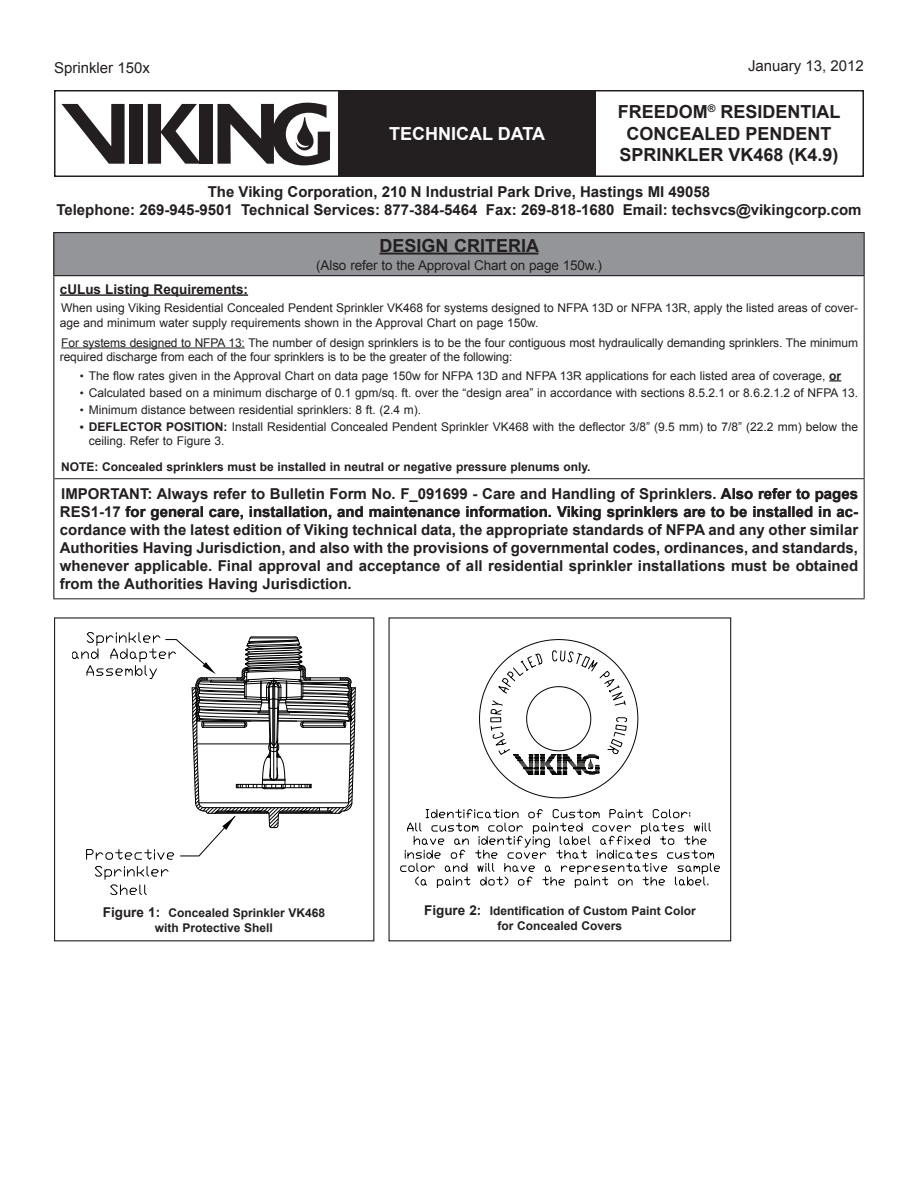
<style>
.page{position:relative;width:918px;height:1188px;background:#fff}
.page>*{position:absolute;margin:0;border:0;box-sizing:border-box;transform-origin:0 0}
.Table_Text_Bold{font:700 18px/21.6px "Arial";color:#231f20;text-align:center}
.t1{font:700 18px "Arial";color:#fff}
.Body_Text_2{font:700 15px/18px "Arial";color:#231f20;text-align:justify}
.Left_Page_Number{font:15px "Arial";color:#231f20}
.Table_Text_Bold-2{font:13.5px "Arial";letter-spacing:-.01em;color:#231f20}
.Lettered_List{font:700 13.5px "Arial";color:#231f20}
.Bullet{font:12px/14.4px "Arial";color:#231f20}
.Body_Text_2-2{font:12px/14.4px "Arial";letter-spacing:-.01em;color:#231f20}
.Center_-_Bold{font:700 12px/15px "Arial";color:#231f20;text-align:center}
.Body_Text_2-3{font:700 12px "Arial";color:#231f20}
.Bullet-2{font:700 12px "Arial";color:#231f20}
.s1{font-size:11.4px}
.s2{font-weight:700}
.s3{font-size:13.5px}
</style>
<div class="page">
<div style="left:54px;top:90px;width:810px;height:87px;border:2px solid #231f20"></div>
<div style="left:338px;top:91px;width:258px;height:85px;background:#231f20"></div>
<div style="left:199px;top:104px;width:14px;height:60px;background:#231f20"></div>
<div style="left:130px;top:104px;width:13px;height:60px;background:#231f20"></div>
<svg style="left:148px;top:104px;width:51px;height:60px"></svg>
<svg style="left:62px;top:104px;width:63px;height:60px"></svg>
<svg style="left:218px;top:103px;width:112px;height:63px"></svg>
<div style="left:54px;top:233px;width:810px;height:43px;background:#939598"></div>
<hr style="left:53px;top:232px;width:812px;height:1px;background:#231f20">
<hr style="left:864px;top:233px;width:1px;height:42px;background:#231f20">
<hr style="left:53px;top:275px;width:812px;height:1px;background:#231f20">
<hr style="left:864px;top:276px;width:1px;height:202px;background:#231f20">
<hr style="left:54px;top:478px;width:811px;height:1px;background:#231f20">
<hr style="left:864px;top:479px;width:1px;height:119px;background:#231f20">
<hr style="left:53px;top:598px;width:812px;height:1px;background:#231f20">
<hr style="left:53px;top:276px;width:1px;height:203px;background:#231f20">
<hr style="left:53px;top:479px;width:1px;height:119px;background:#231f20">
<hr style="left:53px;top:233px;width:1px;height:42px;background:#231f20">
<hr style="left:380px;top:253px;width:158px;height:2px;background:#231f20">
<hr style="left:60px;top:294px;width:188px;height:2px;background:#231f20">
<hr style="left:61px;top:348px;width:184px;height:1px;background:#231f20">
<svg style="left:829px;top:380px;width:12px;height:2px"></svg>
<svg style="left:95px;top:866px;width:73px;height:13px"></svg>
<svg style="left:110px;top:885px;width:37px;height:10px"></svg>
<svg style="left:72px;top:632px;width:284px;height:228px"></svg>
<svg style="left:400px;top:809px;width:320px;height:79px"></svg>
<svg style="left:479px;top:639px;width:159px;height:159px"></svg>
<p class="Left_Page_Number" style="left:54px;top:57px;width:97px">Sprinkler 150x</p>
<p class="t1" style="left:389px;top:121px;width:13px">TEC</p>
<p class="t1" style="left:425px;top:121px;width:25px">HNICAL</p>
<p class="t1" style="left:498px;top:121px;width:13px">DATA</p>
<p class="Left_Page_Number" style="left:748px;top:56px;width:117px">January 13, 2012</p>
<p class="Table_Text_Bold" style="left:618px;top:102px;width:224px">freedom<sup>®</sup> residential concealed pendent<br>Sprinkler vk468 (K4.9)</p>
<p class="Body_Text_2" style="left:56px;top:183px;width:807px;text-align:center">The Viking Corporation, 210 N Industrial Park Drive, Hastings MI 49058<br>Telephone: 269-945-9501 Technical Services: 877-384-5464 Fax: 269-818-1680 Email: techsvcs@vikingcorp.com</p>
<p class="Table_Text_Bold" style="left:380px;top:235px;width:11px">DESI</p>
<p class="Table_Text_Bold" style="left:422px;top:235px;width:45px">GN CRITERIA</p>
<p class="Table_Text_Bold-2" style="left:316px;top:256px;width:287px">(Also refer to the Approval Chart on page 150w.)</p>
<p class="Lettered_List" style="left:60px;top:280px;width:190px">cULus Listing Requirements:</p>
<p class="Body_Text_2-2" style="left:60px;top:301px;width:800px">When using Viking Residential Concealed Pendent Sprinkler VK468 for systems designed to NFPA 13D or NFPA 13R, apply the listed areas of cover&shy;age and minimum water supply requirements shown in the Approval Chart on page 150w.</p>
<p class="Body_Text_2-2" style="left:60px;top:335px;width:800px">For systems designed to NFPA 13: The number of design sprinklers is to be the four contiguous most hydraulically demanding sprinklers. The minimum required discharge from each of the four sprinklers is to be the greater of the following:</p>
<p class="Bullet" style="left:80px;top:368px;width:763px"><span class="s1">•</span> The flow rates given in the Approval Chart on data page 150w for NFPA 13D and NFPA 13R applications for each listed area of coverage, <span class="s2">or</span></p>
<p class="Bullet" style="left:80px;top:385px;width:780px"><span class="s1">•</span> Calculated based on a minimum discharge of 0.1 gpm/sq. ft. over the “design area” in accordance with sections 8.5.2.1 or 8.6.2.1.2 of NFPA 13.</p>
<p class="Bullet" style="left:80px;top:403px;width:343px"><span class="s1">•</span> Minimum distance between residential sprinklers: 8 ft. (2.4 m).</p>
<p class="Bullet-2" style="left:80px;top:419px;width:19px"><span class="s1">•</span> DEFLECTOR</p>
<p class="Bullet-2" style="left:166px;top:419px;width:8px">POSITION</p>
<p class="Bullet" style="left:89px;top:420px;width:771px;text-indent:135px"><span class="s2">:</span> Install Residential Concealed Pendent Sprinkler VK468 with the deflector 3/8” (9.5 mm) to 7/8” (22.2 mm) below the ceiling. Refer to Figure 3.</p>
<p class="Body_Text_2-3" style="left:61px;top:458px;width:9px">NOTE</p>
<p class="Body_Text_2-3" style="left:95px;top:458px;width:497px">: Concealed sprinklers must be installed in neutral or negative pressure plenums only.</p>
<p class="Body_Text_2" style="left:61px;top:485px;width:11px">IMPORTANT</p>
<p class="Body_Text_2" style="left:60px;top:485px;width:800px;text-indent:88px">: Always refer to Bulletin Form No. F_091699 - Care and Handling of Sprinklers. Also refer to pages RES1-17 for general care, installation, and maintenance information. Viking sprinklers are to be installed in ac&shy;cordance with the latest edition of Viking technical data, the appropriate standards of NFPA</p>
<p class="Body_Text_2" style="left:60px;top:521px;width:800px;text-indent:649px">and any other similar Authorities Having Jurisdiction, and also with the provisions of governmental codes, ordinances, and standards, whenever applicable. Final approval and acceptance of all residential sprinkler installations must be obtained from the Authorities Having Jurisdiction.</p>
<p class="Center_-_Bold" style="left:103px;top:906px;width:224px"><span class="s3">Figure 1:</span> Concealed Sprinkler VK468 with Protective Shell</p>
<p class="Center_-_Bold" style="left:424px;top:904px;width:273px;line-height:14.4px"><span class="s3">Figure 2:</span> Identification of Custom Paint Color for Concealed Covers</p>
</div>
